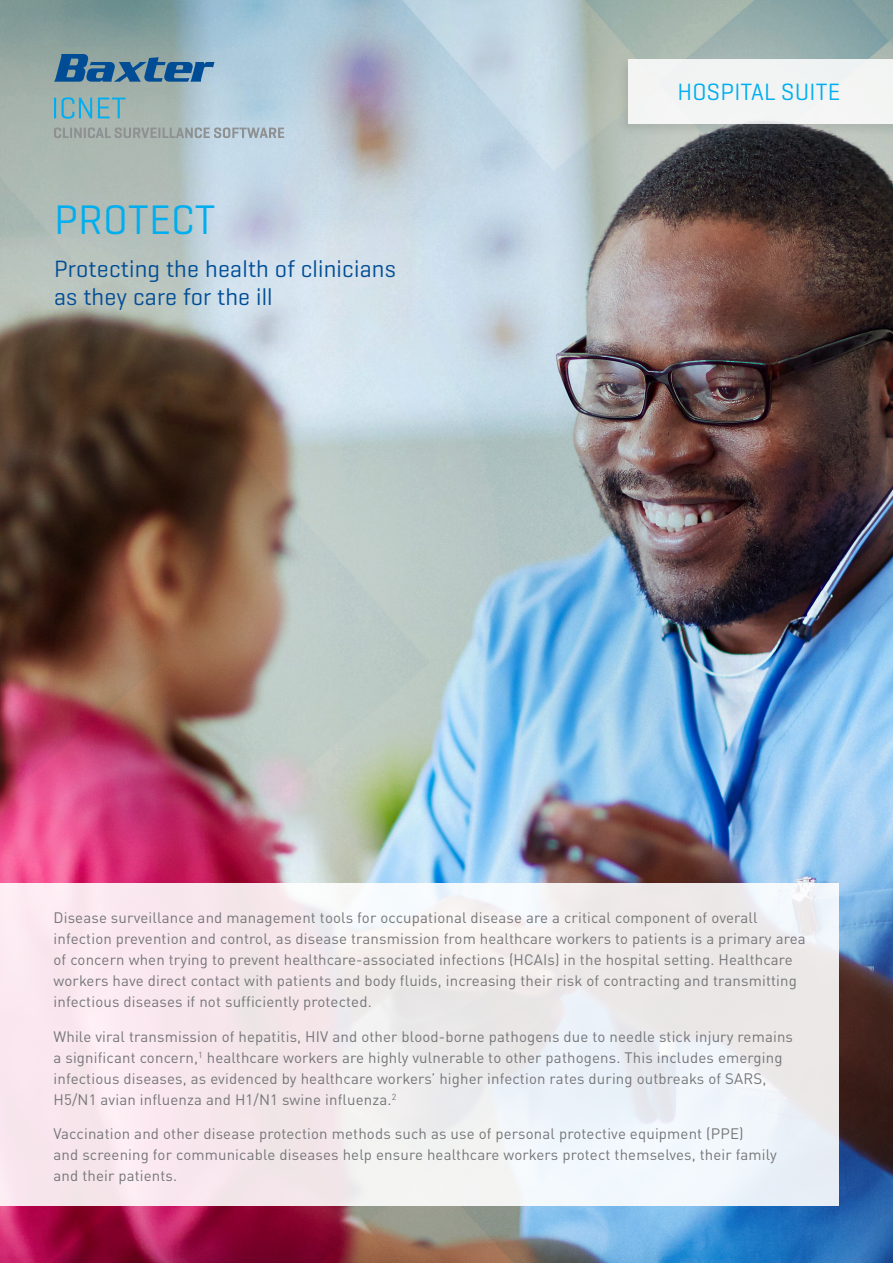
<style>
.page{position:relative;width:893px;height:1263px;background:#fff}
.page>*{position:absolute;margin:0;border:0;box-sizing:border-box;transform-origin:0 0}
.t1{font:42px "Geogrotesque";letter-spacing:.01em;color:#00aeef}
.t2{font:24px/28.8px "Geogrotesque";letter-spacing:.01em;color:#014d95}
.t3{font:24px "Geogrotesque";letter-spacing:.01em;color:#00aeef}
.t4{font:15px/21px "DIN Pro";letter-spacing:.01em;color:#757679}
</style>
<div class="page">
<img style="left:0;top:0;width:893px;height:1263px">
<div style="left:0;top:883px;width:839px;height:323px;background:linear-gradient(to right,#fae7ed,#eaf0f1)"></div>
<svg style="left:54px;top:127px;width:230px;height:11px;background:#a2acae"></svg>
<hr style="left:54px;top:98px;width:2px;height:20px;background:#00aeef">
<svg style="left:62px;top:97px;width:30px;height:22px"></svg>
<svg style="left:98px;top:98px;width:28px;height:20px"></svg>
<svg style="left:54px;top:54px;width:160px;height:28px;background:#4d7da1"></svg>
<div style="left:617px;top:57px;width:276px;height:80px;background:#757679;opacity:.25"></div>
<div style="left:628px;top:59px;width:265px;height:65px;background:#f2f5f4"></div>
<p class="t1" style="left:54px;top:194px;width:163px">PROTECT</p>
<p class="t2" style="left:54px;top:253px;width:344px">Protecting the health of clinicians as they care for the ill</p>
<p class="t3" style="left:678px;top:77px;width:164px">HOSPITAL SUITE</p>
<p class="t4" style="left:53px;top:906px;width:754px">Disease surveillance and management tools for occupational disease are a critical component of overall infection prevention and control, as disease transmission from healthcare workers to patients is a primary area of concern when trying to prevent healthcare-associated infections (HCAIs) in the hospital setting. Healthcare workers have direct contact with patients and body fluids, increasing their risk of contracting and transmitting infectious diseases if not sufficiently protected.</p>
<p class="t4" style="left:53px;top:1025px;width:741px">While viral transmission of hepatitis, HIV and other blood-borne pathogens due to needle stick injury remains a significant concern,<sup>1</sup> healthcare workers are highly vulnerable to other pathogens. This includes emerging infectious diseases, as evidenced by healthcare workers’ higher infection rates during outbreaks of SARS, H5/N1 avian influenza and H1/N1 swine influenza.<sup>2</sup></p>
<p class="t4" style="left:53px;top:1122px;width:725px">Vaccination and other disease protection methods such as use of personal protective equipment (PPE)<br>and screening for communicable diseases help ensure healthcare workers protect themselves, their family and their patients.</p>
</div>
